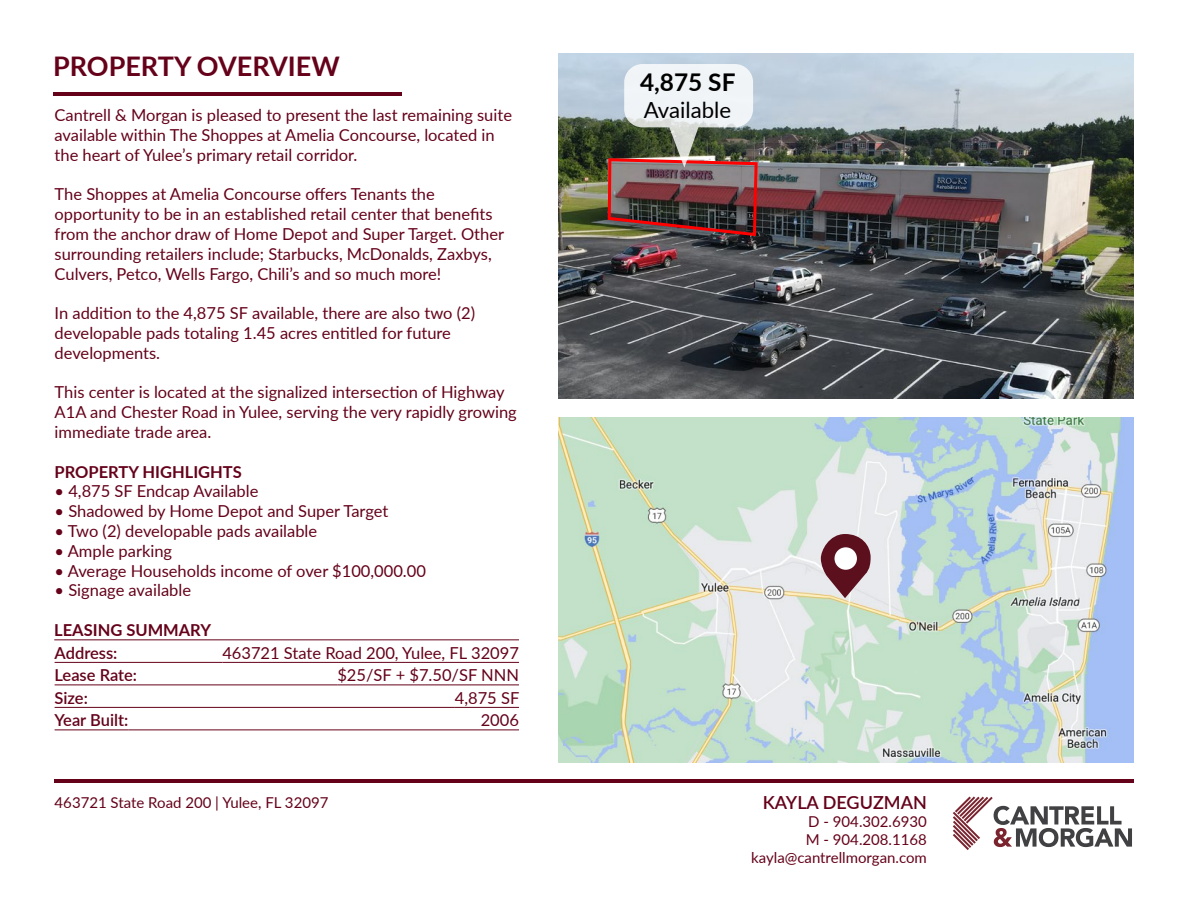
<style>
.page{position:relative;width:1188px;height:918px;background:#fff}
.page>*{position:absolute;margin:0;border:0;box-sizing:border-box;transform-origin:0 0}
.t1{font:700 27px "Lato";color:#65021a}
.t2{font:700 24.45px "Lato";color:#000}
.t3{font:22.2px "Lato";color:#000}
.t4{font:600 18px "Lato";color:#65021a}
.t5{font:16.5px/19.8px "Lato";color:#65021a}
.t6{font:600 16.5px "Lato";color:#65021a}
.t7{font:700 16.5px "Lato";color:#65021a}
.t8{font:15px/18px "Lato";color:#65021a;text-align:right}
</style>
<div class="page">
<img style="left:558px;top:53px;width:575px;height:346px">
<img style="left:558px;top:418px;width:575px;height:345px">
<hr style="left:53px;top:92px;width:349px;height:4px;background:#65021a">
<hr style="left:54px;top:639px;width:465px;height:1px;background:#65021a">
<hr style="left:55px;top:662px;width:167px;height:1px;background:#65021a">
<hr style="left:222px;top:662px;width:297px;height:1px;background:#65021a">
<hr style="left:55px;top:685px;width:282px;height:1px;background:#65021a">
<hr style="left:337px;top:685px;width:182px;height:1px;background:#65021a">
<hr style="left:55px;top:707px;width:400px;height:1px;background:#65021a">
<hr style="left:455px;top:707px;width:64px;height:1px;background:#65021a">
<hr style="left:55px;top:730px;width:73px;height:1px;background:#65021a">
<hr style="left:128px;top:730px;width:391px;height:1px;background:#65021a">
<hr style="left:54px;top:779px;width:1080px;height:3px;background:#65021a">
<svg style="left:953px;top:796px;width:179px;height:54px"></svg>
<svg style="left:821px;top:534px;width:50px;height:64px"></svg>
<div style="left:835px;top:547px;width:22px;height:23px;background:#fff;border-radius:50%"></div>
<img style="left:606px;top:64px;width:153px;height:174px">
<h1 class="t1" style="left:53px;top:47px;width:288px">PROPERTY OVERVIEW</h1>
<p class="t5" style="left:55px;top:105px;width:459px">Cantrell &amp; Morgan is pleased to present the last remaining suite available within The Shoppes at Amelia Concourse, located in the heart of Yulee’s primary retail corridor.</p>
<p class="t5" style="left:55px;top:184px;width:451px">The Shoppes at Amelia Concourse offers Tenants the opportunity to be in an established retail center that benefits from the anchor draw of Home Depot and Super Target. Other surrounding retailers include; Starbucks, McDonalds, Zaxbys, Culvers, Petco, Wells Fargo, Chili’s and so much more!</p>
<p class="t5" style="left:55px;top:303px;width:422px">In addition to the 4,875 SF available, there are also two (2) developable pads totaling 1.45 acres entitled for future developments.</p>
<p class="t5" style="left:55px;top:382px;width:464px">This center is located at the signalized intersection of Highway<br>A1A and Chester Road in Yulee, serving the very rapidly growing immediate trade area.</p>
<p class="t7" style="left:55px;top:459px;width:189px">PROPERTY HIGHLIGHTS</p>
<p class="t5" style="left:55px;top:481px;width:205px">• 4,875 SF Endcap Available</p>
<p class="t5" style="left:55px;top:501px;width:335px">• Shadowed by Home Depot and Super Target</p>
<p class="t5" style="left:55px;top:520px;width:264px">• Two (2) developable pads available</p>
<p class="t5" style="left:55px;top:540px;width:119px">• Ample parking</p>
<p class="t5" style="left:55px;top:560px;width:373px">• Average Households income of over $100,000.00</p>
<p class="t5" style="left:55px;top:580px;width:138px">• Signage available</p>
<p class="t7" style="left:54px;top:618px;width:158px">LEASING SUMMARY</p>
<p class="t6" style="left:55px;top:641px;width:64px">Address:</p>
<p class="t5" style="left:222px;top:642px;width:298px">463721 State Road 200, Yulee, FL 32097</p>
<p class="t6" style="left:55px;top:663px;width:84px">Lease Rate:</p>
<p class="t5" style="left:337px;top:664px;width:183px">$25/SF + $7.50/SF NNN</p>
<p class="t6" style="left:55px;top:686px;width:35px">Size:</p>
<p class="t5" style="left:455px;top:687px;width:66px">4,875 SF</p>
<p class="t6" style="left:55px;top:708px;width:75px">Year Built:</p>
<p class="t5" style="left:481px;top:709px;width:40px">2006</p>
<h2 class="t2" style="left:640px;top:64px;width:97px">4,875 SF</h2>
<h3 class="t3" style="left:644px;top:94px;width:89px">Available</h3>
<p class="t8" style="left:55px;top:792px;width:275px">463721 State Road 200 | Yulee, FL 32097</p>
<p class="t4" style="left:763px;top:790px;width:166px">KAYLA DEGUZMAN</p>
<p class="t8" style="left:751px;top:812px;width:177px">D - 904.302.6930<br>M - 904.208.1168 kayla@cantrellmorgan.com</p>
</div>
